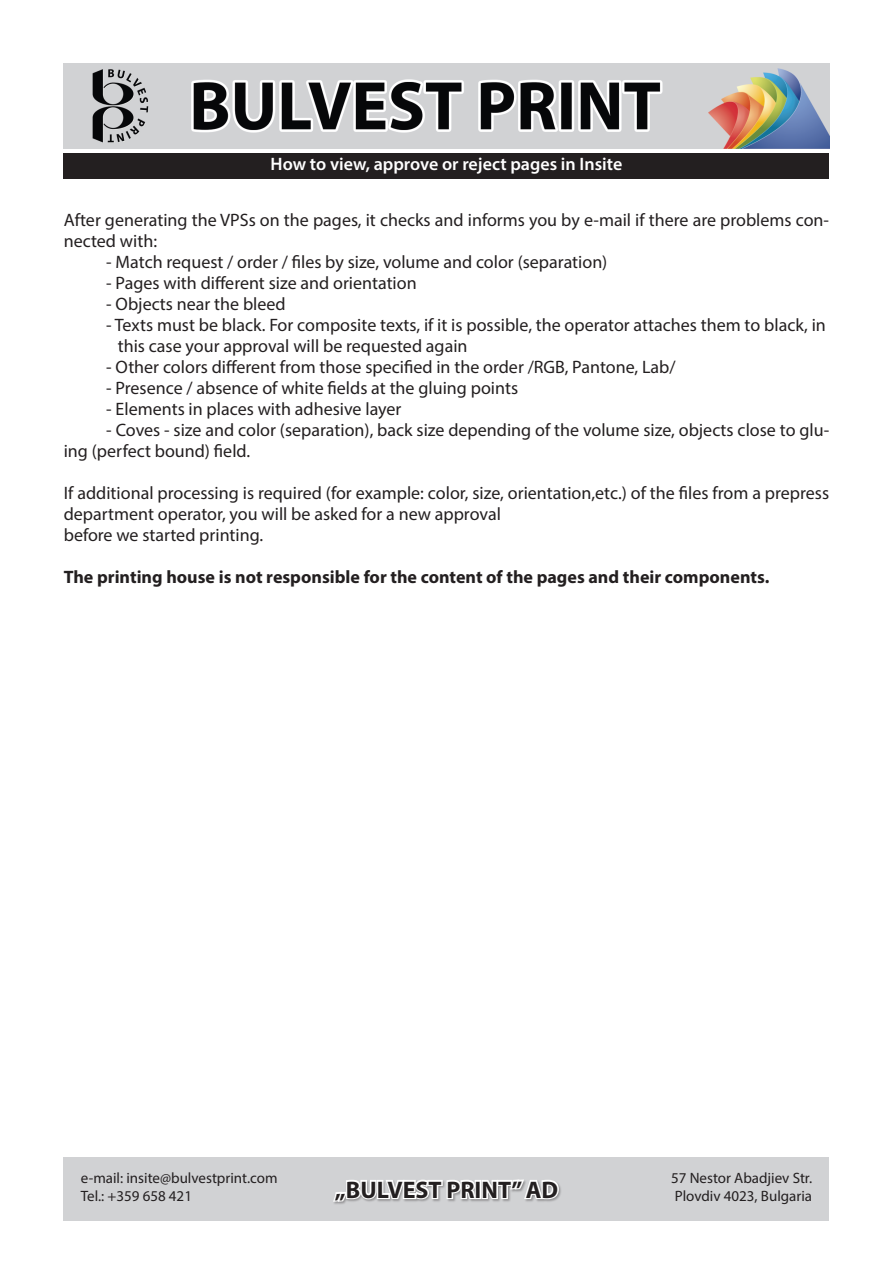
<style>
.page{position:relative;width:893px;height:1263px;background:#fff}
.page>*{position:absolute;margin:0;border:0;box-sizing:border-box;transform-origin:0 0}
.t1{font:700 24px "Myriad Pro";color:#231f20}
.t2{font:18px/21px "Myriad Pro";color:#231f20}
.t3{font:700 18px "Myriad Pro";color:#231f20}
.t4{font:600 18px "Myriad Pro";color:#fff}
.t5{font:15px/18px "Myriad Pro";color:#231f20}
</style>
<div class="page">
<div style="left:64px;top:1157px;width:765px;height:63px;background:#d1d2d4"></div>
<div style="left:64px;top:153px;width:765px;height:26px;background:#231f20"></div>
<div style="left:333px;top:1180px;width:296px;height:51px;background:#231f20;opacity:.35"></div>
<svg style="left:331px;top:1179px;width:229px;height:47px"></svg>
<img style="left:64px;top:64px;width:765px;height:85px">
<p class="t4" style="left:271px;top:152px;width:353px">How to view, approve or reject pages in Insite</p>
<p class="t2" style="left:64px;top:209px;width:767px">After generating the VPSs on the pages, it checks and informs you by e-mail if there are problems con&shy;nected with:</p>
<p class="t2" style="left:106px;top:251px;width:503px">- Match request / order / files by size, volume and color (separation)</p>
<p class="t2" style="left:106px;top:272px;width:312px">- Pages with different size and orientation</p>
<p class="t2" style="left:106px;top:293px;width:181px">- Objects near the bleed</p>
<p class="t2" style="left:118px;top:314px;width:710px;text-indent:-11px">- Texts must be black. For composite texts, if it is possible, the operator attaches them to black, in this case your approval will be requested again</p>
<p class="t2" style="left:106px;top:356px;width:571px">- Other colors different from those specified in the order /RGB, Pantone, Lab/</p>
<p class="t2" style="left:106px;top:377px;width:413px">- Presence / absence of white fields at the gluing points</p>
<p class="t2" style="left:106px;top:398px;width:297px">- Elements in places with adhesive layer</p>
<p class="t2" style="left:64px;top:419px;width:767px;text-indent:43px">- Coves - size and color (separation), back size depending of the volume size, objects close to glu&shy;ing (perfect bound) field.</p>
<p class="t2" style="left:64px;top:482px;width:767px">If additional processing is required (for example: color, size, orientation,etc.) of the files from a prepress department operator, you will be asked for a new approval<br>before we started printing.</p>
<p class="t3" style="left:64px;top:565px;width:707px">The printing house is not responsible for the content of the pages and their components.</p>
<p class="t5" style="left:81px;top:1168px;width:198px">e-mail: insite@bulvestprint.com<br>Tel.: +359 658 421</p>
<h1 class="t1" style="left:335px;top:1174px;width:225px">„BULVEST PRINT” AD</h1>
<p class="t5" style="left:671px;top:1168px;width:143px">57 Nestor Abadjiev Str.<br>Plovdiv 4023, Bulgaria</p>
</div>
